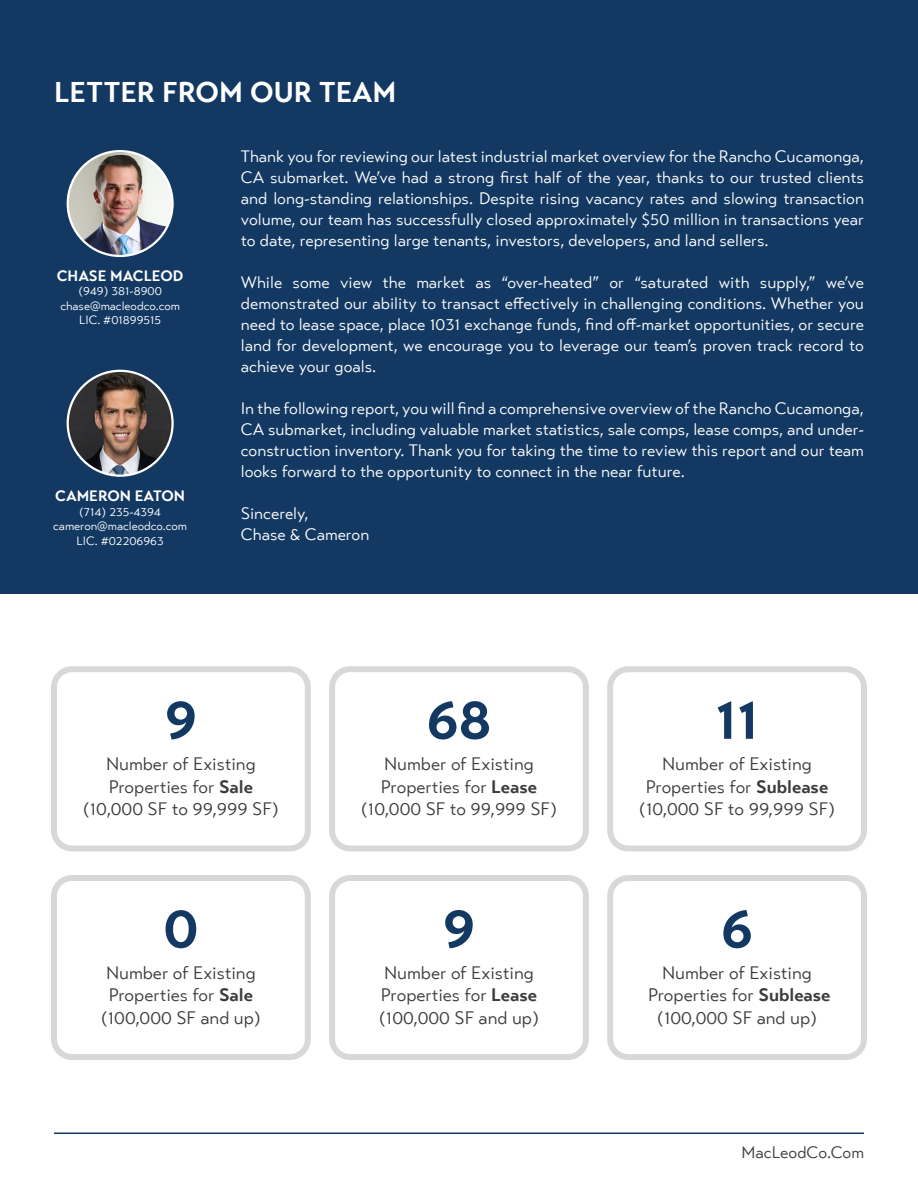
<style>
.page{position:relative;width:918px;height:1188px;background:#fff}
.page>*{position:absolute;margin:0;border:0;box-sizing:border-box;transform-origin:0 0}
.t1{font:700 52.5px "Transat Text";color:#133963}
.t2{font:700 28.5px "Transat Text";color:#fff}
.t3{font:18px "Transat Text Standard";color:#3b3c3b}
.t4{font:16.5px/21px "Transat Text Standard";color:#fff;text-align:justify}
.t5{font:16.5px "Transat Text Standard";color:#3b3c3b}
.t6{font:700 15px "Transat Text";color:#fff}
.t7{font:12px/14.4px "Transat Text Standard";color:#fff;text-align:center}
.s1{font-family:"Transat Text";font-weight:700}
</style>
<div class="page">
<div style="left:51px;top:875px;width:260px;height:185px;border:6px solid #3b3c3b;border-radius:18px"></div>
<div style="left:329px;top:666px;width:260px;height:185px;border:6px solid #3b3c3b;border-radius:18px"></div>
<div style="left:329px;top:875px;width:260px;height:185px;border:6px solid #3b3c3b;border-radius:18px"></div>
<div style="left:607px;top:666px;width:260px;height:185px;border:6px solid #3b3c3b;border-radius:18px"></div>
<div style="left:607px;top:875px;width:260px;height:185px;border:6px solid #3b3c3b;border-radius:18px"></div>
<div style="left:0;top:0;width:918px;height:594px;background:#133963"></div>
<img style="left:68px;top:152px;width:105px;height:104px">
<div style="left:67px;top:150px;width:107px;height:107px;border:2px solid #fff;border-radius:50%"></div>
<img style="left:68px;top:371px;width:105px;height:105px;border-radius:52px">
<div style="left:67px;top:370px;width:107px;height:107px;border:2px solid #fff;border-radius:50%"></div>
<hr style="left:54px;top:1132px;width:810px;height:2px;background:#133963">
<div style="left:51px;top:666px;width:260px;height:185px;border:6px solid #3b3c3b;border-radius:18px"></div>
<p class="t2" style="left:54px;top:74px;width:344px">LETTER FROM OUR TEAM</p>
<p class="t6" style="left:57px;top:267px;width:128px">CHASE MACLEOD</p>
<p class="t7" style="left:78px;top:284px;width:85px">(949) 381-8900</p>
<p class="t7" style="left:60px;top:299px;width:121px">chase@macleodco.com</p>
<p class="t7" style="left:79px;top:313px;width:84px">LIC. #01899515</p>
<p class="t6" style="left:55px;top:487px;width:131px">CAMERON EATON</p>
<p class="t7" style="left:53px;top:504px;width:135px">(714) 235-4394 cameron@macleodco.com<br>LIC. #02206963</p>
<p class="t4" style="left:241px;top:146px;width:625px">Thank you for reviewing our latest industrial market overview for the Rancho Cucamonga, CA submarket. We’ve had a strong first half of the year, thanks to our trusted clients and long-standing relationships. Despite rising vacancy rates and slowing transaction volume, our team has successfully closed approximately $50 million in transactions year to date, representing large tenants, investors, developers, and land sellers.</p>
<p class="t4" style="left:241px;top:272px;width:625px">While some view the market as “over-heated” or “saturated with supply,” we’ve demonstrated our ability to transact effectively in challenging conditions. Whether you need to lease space, place 1031 exchange funds, find off-market opportunities, or secure land for development, we encourage you to leverage our team’s proven track record to achieve your goals.</p>
<p class="t4" style="left:241px;top:398px;width:625px">In the following report, you will find a comprehensive overview of the Rancho Cucamonga, CA submarket, including valuable market statistics, sale comps, lease comps, and under&shy;construction inventory. Thank you for taking the time to review this report and our team looks forward to the opportunity to connect in the near future.</p>
<p class="t4" style="left:241px;top:503px;width:69px">Sincerely,</p>
<p class="t4" style="left:241px;top:524px;width:130px">Chase &amp; Cameron</p>
<p class="t1" style="left:165px;top:689px;width:34px">9</p>
<p class="t3" style="left:106px;top:753px;width:151px">Number of Existing</p>
<p class="t3" style="left:109px;top:776px;width:146px">Properties for <span class="s1">Sale</span></p>
<p class="t3" style="left:83px;top:798px;width:198px">(10,000 SF to 99,999 SF)</p>
<p class="t1" style="left:163px;top:897px;width:37px">0</p>
<p class="t3" style="left:106px;top:962px;width:151px">Number of Existing</p>
<p class="t3" style="left:109px;top:985px;width:146px">Properties for <span class="s1">Sale</span></p>
<p class="t3" style="left:101px;top:1007px;width:162px">(100,000 SF and up)</p>
<p class="t1" style="left:427px;top:689px;width:66px">68</p>
<p class="t3" style="left:384px;top:753px;width:151px">Number of Existing</p>
<p class="t3" style="left:381px;top:776px;width:158px">Properties for <span class="s1">Lease</span></p>
<p class="t3" style="left:361px;top:798px;width:198px">(10,000 SF to 99,999 SF)</p>
<p class="t1" style="left:443px;top:897px;width:34px">9</p>
<p class="t3" style="left:384px;top:962px;width:151px">Number of Existing</p>
<p class="t3" style="left:381px;top:985px;width:158px">Properties for <span class="s1">Lease</span></p>
<p class="t3" style="left:379px;top:1007px;width:162px">(100,000 SF and up)</p>
<p class="t1" style="left:715px;top:689px;width:45px">11</p>
<p class="t3" style="left:662px;top:753px;width:151px">Number of Existing</p>
<p class="t3" style="left:646px;top:776px;width:184px">Properties for <span class="s1">Sublease</span></p>
<p class="t3" style="left:639px;top:798px;width:198px">(10,000 SF to 99,999 SF)</p>
<p class="t1" style="left:721px;top:897px;width:34px">6</p>
<p class="t3" style="left:662px;top:962px;width:151px">Number of Existing</p>
<p class="t3" style="left:648px;top:985px;width:184px">Properties for <span class="s1">Sublease</span></p>
<p class="t3" style="left:657px;top:1007px;width:162px">(100,000 SF and up)</p>
<p class="t5" style="left:741px;top:1143px;width:124px">MacLeodCo.Com</p>
</div>
